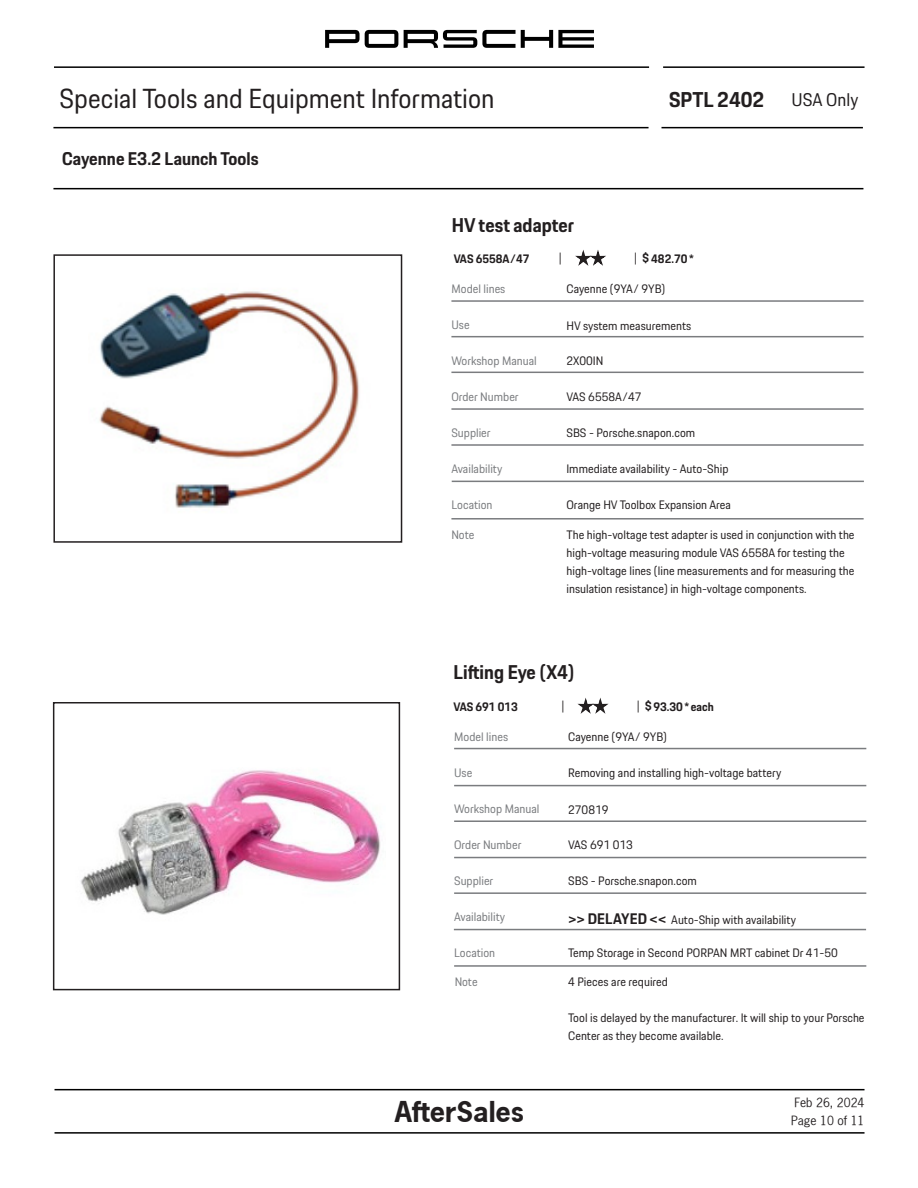
<style>
.page{position:relative;width:918px;height:1188px;background:#fff}
.page>*{position:absolute;margin:0;border:0;box-sizing:border-box;transform-origin:0 0}
.t1{font:27px "Porsche Next";color:#231f20}
.t2{font:700 27px "Porsche News Gothic";color:#231f20}
.t3{font:700 21px "Porsche Next";color:#231f20}
.t4{font:700 19.5px "Porsche Next";color:#231f20}
.t5{font:700 18px "Porsche Next";color:#231f20}
.t6{font:18px "Porsche Next";color:#231f20}
.t7{font:12px/18px "Porsche Next";color:#231f20}
.t8{font:12px "Porsche Next";color:#7a7c7f}
.t9{font:700 12px "Porsche Next";color:#231f20}
.t10{font:12px/18px "Porsche News Gothic";color:#231f20}
.s1{font-weight:700}
.s2{font-weight:700;font-size:15px}
.s3{font-weight:400}
</style>
<div class="page">
<hr style="left:55px;top:1089px;width:810px;height:1px;background:#000">
<hr style="left:55px;top:1132px;width:810px;height:2px;background:#000">
<svg style="left:325px;top:30px;width:269px;height:18px"></svg>
<hr style="left:54px;top:66px;width:595px;height:2px;background:#000">
<hr style="left:53px;top:188px;width:810px;height:1px;background:#000">
<hr style="left:663px;top:66px;width:202px;height:2px;background:#000">
<hr style="left:53px;top:127px;width:596px;height:1px;background:#000">
<hr style="left:662px;top:127px;width:201px;height:1px;background:#000">
<hr style="left:451px;top:300px;width:413px;height:2px;background:#7a7c7f">
<hr style="left:451px;top:336px;width:413px;height:1px;background:#7a7c7f">
<hr style="left:451px;top:372px;width:413px;height:1px;background:#7a7c7f">
<hr style="left:451px;top:408px;width:413px;height:2px;background:#7a7c7f">
<hr style="left:451px;top:444px;width:413px;height:2px;background:#7a7c7f">
<hr style="left:451px;top:518px;width:413px;height:2px;background:#7a7c7f">
<hr style="left:454px;top:748px;width:412px;height:1px;background:#7a7c7f">
<hr style="left:454px;top:785px;width:412px;height:1px;background:#7a7c7f">
<hr style="left:454px;top:820px;width:412px;height:2px;background:#7a7c7f">
<hr style="left:454px;top:857px;width:412px;height:1px;background:#7a7c7f">
<hr style="left:454px;top:892px;width:412px;height:2px;background:#7a7c7f">
<hr style="left:454px;top:965px;width:412px;height:2px;background:#7a7c7f">
<hr style="left:452px;top:481px;width:412px;height:1px;background:#7a7c7f">
<hr style="left:454px;top:929px;width:412px;height:1px;background:#7a7c7f">
<div style="left:53px;top:254px;width:349px;height:289px;border:2px solid #231f20"></div>
<div style="left:53px;top:702px;width:347px;height:288px;border:2px solid #231f20"></div>
<img style="left:80px;top:770px;width:301px;height:145px">
<svg style="left:577px;top:698px;width:32px;height:16px"></svg>
<img style="left:99px;top:291px;width:261px;height:217px">
<svg style="left:575px;top:250px;width:31px;height:16px"></svg>
<h1 class="t1" style="left:59px;top:80px;width:437px">Special Tools and Equipment Information</h1>
<h3 class="t6" style="left:792px;top:88px;width:68px">USA Only</h3>
<h2 class="t3" style="left:669px;top:86px;width:97px">SPTL 2402</h2>
<h3 class="t5" style="left:62px;top:147px;width:198px">Cayenne E3.2 Launch Tools</h3>
<p class="t4" style="left:452px;top:212px;width:124px">HV test adapter</p>
<p class="t7" style="left:559px;top:248px;width:5px">|</p>
<p class="t7" style="left:634px;top:248px;width:17px">| <span class="s1">$</span></p>
<p class="t9" style="left:454px;top:251px;width:77px">VAS 6558A/47</p>
<p class="t9" style="left:651px;top:251px;width:44px">482.70 *</p>
<p class="t8" style="left:451px;top:281px;width:56px">Model lines</p>
<p class="t8" style="left:451px;top:317px;width:20px">Use</p>
<p class="t8" style="left:451px;top:353px;width:87px">Workshop Manual</p>
<p class="t8" style="left:451px;top:389px;width:69px">Order Number</p>
<p class="t8" style="left:451px;top:425px;width:41px">Supplier</p>
<p class="t8" style="left:451px;top:461px;width:53px">Availability</p>
<p class="t8" style="left:451px;top:497px;width:43px">Location</p>
<p class="t8" style="left:451px;top:527px;width:24px">Note</p>
<p class="t7" style="left:566px;top:280px;width:100px">Cayenne (9YA/ 9YB)</p>
<p class="t7" style="left:566px;top:317px;width:126px">HV system measurements</p>
<p class="t7" style="left:566px;top:351px;width:38px">2X00IN</p>
<p class="t7" style="left:566px;top:388px;width:77px">VAS 6558A/47</p>
<p class="t7" style="left:566px;top:423px;width:130px">SBS - Porsche.snapon.com</p>
<p class="t7" style="left:566px;top:459px;width:163px">Immediate availability - Auto-Ship</p>
<p class="t7" style="left:566px;top:496px;width:166px">Orange HV Toolbox Expansion Area</p>
<p class="t7" style="left:566px;top:526px;width:290px">The high-voltage test adapter is used in conjunction with the high-voltage measuring module VAS 6558A for testing the high-voltage lines (line measurements and for measuring the insulation resistance) in high-voltage components.</p>
<p class="t4" style="left:453px;top:659px;width:123px">Lifting Eye (X4)</p>
<p class="t9" style="left:453px;top:698px;width:66px">VAS 691 013</p>
<p class="t7" style="left:568px;top:728px;width:100px">Cayenne (9YA/ 9YB)</p>
<p class="t7" style="left:568px;top:764px;width:215px">Removing and installing high-voltage battery</p>
<p class="t7" style="left:568px;top:800px;width:42px">270819</p>
<p class="t7" style="left:568px;top:836px;width:66px">VAS 691 013</p>
<p class="t7" style="left:568px;top:872px;width:130px">SBS - Porsche.snapon.com</p>
<p class="t7" style="left:568px;top:911px;width:229px"><span class="s2">&gt;&gt; DELAYED &lt;&lt;</span> Auto-Ship with availability</p>
<p class="t7" style="left:568px;top:944px;width:271px">Temp Storage in Second PORPAN MRT cabinet Dr 41-50</p>
<p class="t7" style="left:568px;top:973px;width:101px">4 Pieces are required</p>
<p class="t7" style="left:568px;top:1009px;width:298px">Tool is delayed by the manufacturer. It will ship to your Porsche<br>Center as they become available.</p>
<p class="t7" style="left:561px;top:697px;width:5px">|</p>
<p class="t9" style="left:636px;top:698px;width:79px"><span class="s3">|</span> $93.30 * each</p>
<p class="t8" style="left:454px;top:729px;width:56px">Model lines</p>
<p class="t8" style="left:454px;top:765px;width:20px">Use</p>
<p class="t8" style="left:454px;top:801px;width:87px">Workshop Manual</p>
<p class="t8" style="left:454px;top:837px;width:69px">Order Number</p>
<p class="t8" style="left:454px;top:873px;width:41px">Supplier</p>
<p class="t8" style="left:454px;top:909px;width:53px">Availability</p>
<p class="t8" style="left:454px;top:945px;width:43px">Location</p>
<p class="t8" style="left:455px;top:974px;width:24px">Note</p>
<h1 class="t2" style="left:395px;top:1094px;width:131px">AfterSales</h1>
<p class="t10" style="left:791px;top:1093px;width:75px">Feb 26, 2024<br>Page 10 of 11</p>
</div>
